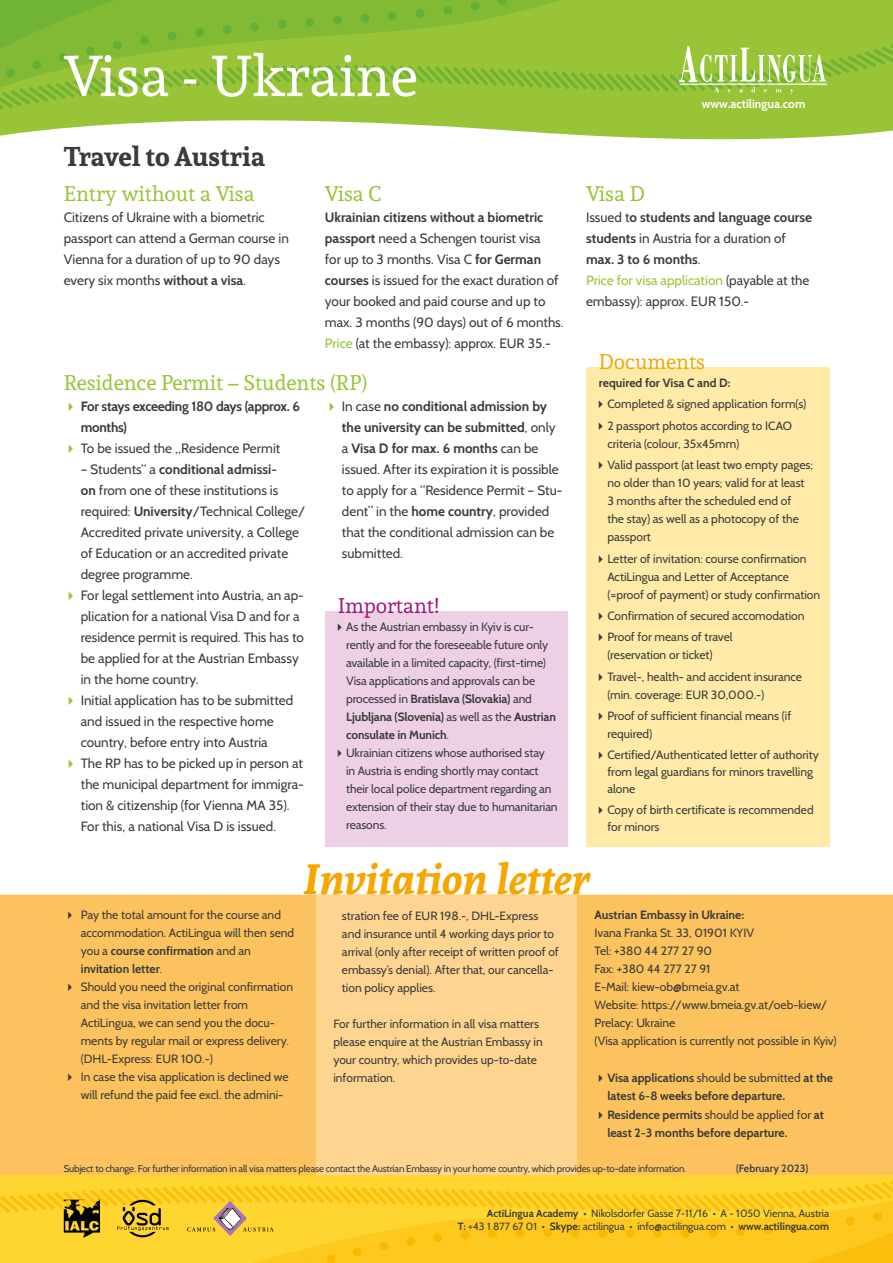
<style>
.page{position:relative;width:893px;height:1263px;background:#fff}
.page>*{position:absolute;margin:0;border:0;box-sizing:border-box;transform-origin:0 0}
.t1{font:57px "Andada";color:#fff}
.t2{font:italic 700 42px "Andada";color:#f7a600}
.t3{font:700 27px "Andada";letter-spacing:-.005em;color:#3b3b3a}
.t4{font:21px "Andada";color:#99c438}
.t5{font:21px "Andada";color:#a61380}
.t6{font:21px "Andada";color:#f7a600}
.t7{font:13.5px/21px "Cabin";color:#3b3b3a}
.t8{font:700 13.5px/21px "Cabin";letter-spacing:-.02em;color:#3b3b3a}
.t9{font:12px/18px "Cabin";color:#3b3b3a}
.t10{font:700 12px/18px "Cabin";color:#3b3b3a}
.t11{font:700 12px "Cabin";color:#fff}
.t12{font:10.5px/13.5px "Cabin";color:#3b3b3a;text-align:right}
.t13{font:600 10.5px "Cabin";color:#3b3b3a}
.t14{font:9.75px "Cabin";letter-spacing:-.02em;color:#3b3b3a}
.s1{font-weight:700}
.s2{color:#99c438}
.s3{font-weight:400}
</style>
<div class="page">
<svg style="left:0;top:0;width:893px;height:140px"></svg>
<svg style="left:452px;top:0;width:108px;height:44px;background:#92c037"></svg>
<svg style="left:498px;top:0;width:9px;height:5px"></svg>
<svg style="left:470px;top:2px;width:10px;height:9px"></svg>
<svg style="left:0;top:0;width:452px;height:44px;background:#80b936"></svg>
<svg style="left:0;top:44px;width:893px;height:66px;background:#92c137"></svg>
<svg style="left:679px;top:47px;width:147px;height:47px;background:#a9ce61"></svg>
<hr style="left:680px;top:84px;width:147px;height:1px;background:#fff">
<div style="left:0;top:895px;width:893px;height:281px;background:#fbc25e"></div>
<div style="left:316px;top:895px;width:261px;height:281px;background:#fdd490"></div>
<div style="left:586px;top:367px;width:243px;height:480px;background:#ffeaa8"></div>
<div style="left:325px;top:612px;width:242px;height:235px;background:#edd0e6"></div>
<hr style="left:0;top:1176px;width:893px;height:4px;background:#ffd630">
<svg style="left:0;top:1180px;width:893px;height:83px;background:#fbcc26"></svg>
<img style="left:64px;top:1209px;width:36px;height:28px">
<img style="left:64px;top:1200px;width:36px;height:9px">
<h1 class="t1" style="left:64px;top:39px;width:355px">Visa - Ukraine</h1>
<h3 class="t3" style="left:64px;top:138px;width:203px">Travel to Austria</h3>
<h3 class="t4" style="left:64px;top:180px;width:192px">Entry without a Visa</h3>
<p class="t7" style="left:64px;top:207px;width:227px">Citizens of Ukraine with a biometric passport can attend a German course in Vienna for a duration of up to 90 days every six months <span class="s1">without a visa</span>.</p>
<h3 class="t4" style="left:325px;top:180px;width:58px">Visa C</h3>
<p class="t7" style="left:325px;top:207px;width:240px"><span class="s1">Ukrainian citizens without a biometric passport</span> need a Schengen tourist visa<br>for up to 3 months. Visa C <span class="s1">for German courses</span> is issued for the exact duration of your booked and paid course and up to max. 3 months (90 days) out of 6 months.<br><span class="s2">Price</span> (at the embassy): approx. EUR 35.-</p>
<h3 class="t4" style="left:64px;top:369px;width:305px">Residence Permit – Students (RP)</h3>
<p class="t8" style="left:81px;top:396px;width:221px;text-indent:-17px"><span class="s2">✔</span> For stays exceeding 180 days (approx. 6 months)</p>
<p class="t7" style="left:64px;top:438px;width:218px"><span class="s2">✔</span> To be issued the „Residence Permit</p>
<p class="t7" style="left:81px;top:459px;width:226px">– Students“ a <span class="s1">conditional admissi-<br>on</span> from one of these institutions is required: <span class="s1">University</span>/Technical College/ Accredited private university, a College of Education or an accredited private degree programme.</p>
<p class="t7" style="left:81px;top:585px;width:225px;text-indent:-17px"><span class="s2">✔</span> For legal settlement into Austria, an ap&shy;plication for a national Visa D and for a residence permit is required. This has to be applied for at the Austrian Embassy in the home country.</p>
<p class="t7" style="left:81px;top:690px;width:214px;text-indent:-17px"><span class="s2">✔</span> Initial application has to be submitted and issued in the respective home country, before entry into Austria</p>
<p class="t7" style="left:81px;top:753px;width:225px;text-indent:-17px"><span class="s2">✔</span> The RP has to be picked up in person at the municipal department for immigra&shy;tion &amp; citizenship (for Vienna MA 35).<br>For this, a national Visa D is issued.</p>
<p class="t7" style="left:342px;top:396px;width:222px;text-indent:-17px"><span class="s2">✔</span> In case <span class="s1">no conditional admission by the university can be submitted</span>, only a <span class="s1">Visa D for max. 6 months</span> can be issued. After its expiration it is possible to apply for a “Residence Permit – Stu&shy;dent” in the <span class="s1">home country</span>, provided that the conditional admission can be submitted.</p>
<h3 class="t5" style="left:338px;top:592px;width:103px">Important!</h3>
<p class="t9" style="left:346px;top:618px;width:211px;text-indent:-13px">✔As the Austrian embassy in Kyiv is cur&shy;rently and for the foreseeable future only available in a limited capacity, (first-time)<br>Visa applications and approvals can be processed in <span class="s1">Bratislava (Slovakia)</span> and <span class="s1">Ljubljana (Slovenia)</span> as well as the <span class="s1">Austrian consulate in Munich</span>.</p>
<p class="t9" style="left:346px;top:744px;width:213px;text-indent:-13px">✔Ukrainian citizens whose authorised stay<br>in Austria is ending shortly may contact their local police department regarding an extension of their stay due to humanitarian reasons.</p>
<p class="t11" style="left:702px;top:97px;width:105px">www.actilingua.com</p>
<h3 class="t4" style="left:586px;top:180px;width:60px">Visa D</h3>
<p class="t7" style="left:586px;top:207px;width:228px">Issued t<span class="s1">o students and language course students</span> in Austria for a duration of <span class="s1">max. 3 to 6 months</span>.<br><span class="s2">Price for visa application</span> (payable at the embassy): approx. EUR 150.-</p>
<h3 class="t6" style="left:599px;top:348px;width:108px">Documents</h3>
<p class="t10" style="left:599px;top:374px;width:133px">required for Visa C and D:</p>
<p class="t9" style="left:595px;top:395px;width:213px">✔Completed &amp; signed application form(s)</p>
<p class="t9" style="left:607px;top:417px;width:186px;text-indent:-13px">✔2 passport photos according to ICAO criteria (colour, 35x45mm)</p>
<p class="t9" style="left:607px;top:456px;width:207px;text-indent:-13px">✔ Valid passport (at least two empty pages; no older than 10 years; valid for at least<br>3 months after the scheduled end of<br>the stay) as well as a photocopy of the passport</p>
<p class="t9" style="left:607px;top:549px;width:214px;text-indent:-13px">✔Letter of invitation: course confirmation<br>ActiLingua and Letter of Acceptance (=proof of payment) or study confirmation</p>
<p class="t9" style="left:595px;top:607px;width:212px">✔Confirmation of secured accomodation</p>
<p class="t9" style="left:607px;top:628px;width:127px;text-indent:-13px">✔Proof for means of travel (reservation or ticket)</p>
<p class="t9" style="left:607px;top:667px;width:196px;text-indent:-13px">✔Travel-, health- and accident insurance (min. coverage: EUR 30,000.-)</p>
<p class="t9" style="left:607px;top:707px;width:186px;text-indent:-13px">✔Proof of sufficient financial means (if required)</p>
<p class="t9" style="left:607px;top:746px;width:213px;line-height:17.2px;text-indent:-13px">✔Certified/Authenticated letter of authority from legal guardians for minors travelling alone</p>
<p class="t9" style="left:607px;top:801px;width:208px;line-height:17.2px;text-indent:-13px">✔Copy of birth certificate is recommended for minors</p>
<p class="t9" style="left:81px;top:906px;width:215px;text-indent:-17px">✔ Pay the total amount for the course and accommodation. ActiLingua will then send you a <span class="s1">course confirmation</span> and an <span class="s1">invitation letter</span>.</p>
<p class="t9" style="left:81px;top:978px;width:214px;text-indent:-17px">✔ Should you need the original confirmation and the visa invitation letter from ActiLingua, we can send you the docu&shy;ments by regular mail or express delivery. (DHL-Express: EUR 100.-)</p>
<p class="t9" style="left:81px;top:1068px;width:209px;text-indent:-17px">✔ In case the visa application is declined we will refund the paid fee excl. the admini-</p>
<h2 class="t2" style="left:303px;top:850px;width:288px">Invitation letter</h2>
<p class="t9" style="left:342px;top:906px;width:218px">stration fee of EUR 198.-, DHL-Express and insurance until 4 working days prior to arrival (only after receipt of written proof of embassy‘s denial). After that, our cancella&shy;tion policy applies.</p>
<p class="t9" style="left:333px;top:1014px;width:211px">For further information in all visa matters please enquire at the Austrian Embassy in your country, which provides up-to-date information.</p>
<p class="t10" style="left:595px;top:906px;width:151px">Austrian Embassy in Ukraine:</p>
<p class="t9" style="left:595px;top:924px;width:243px">Ivana Franka St. 33, 01901 KYIV<br>Tel: +380 44 277 27 90<br>Fax: +380 44 277 27 91<br>E-Mail: kiew-ob@bmeia.gv.at<br>Website: https://www.bmeia.gv.at/oeb-kiew/<br>Prelacy: Ukraine<br>(Visa application is currently not possible in Kyiv)</p>
<p class="t10" style="left:607px;top:1069px;width:227px;text-indent:-13px">✔Visa applications <span class="s3">should be submitted</span> at the latest 6-8 weeks before departure.</p>
<p class="t10" style="left:607px;top:1105px;width:218px;text-indent:-13px">✔Residence permits <span class="s3">should be applied for</span> at least 2-3 months before departure.</p>
<p class="t14" style="left:64px;top:1163px;width:624px">Subject to change. For further information in all visa matters please contact the Austrian Embassy in your home country, which provides up-to-date information.</p>
<p class="t13" style="left:736px;top:1161px;width:74px">(February 2023)</p>
<p class="t12" style="left:458px;top:1206px;width:373px"><span class="s1">ActiLingua Academy</span> • Nikolsdorfer Gasse 7-11/16 • A - 1050 Vienna, Austria<br><span class="s1">T:</span> +43 1 877 67 01 • <span class="s1">Skype:</span> actilingua • info@actilingua.com • <span class="s1">www.actilingua.com</span></p>
</div>
